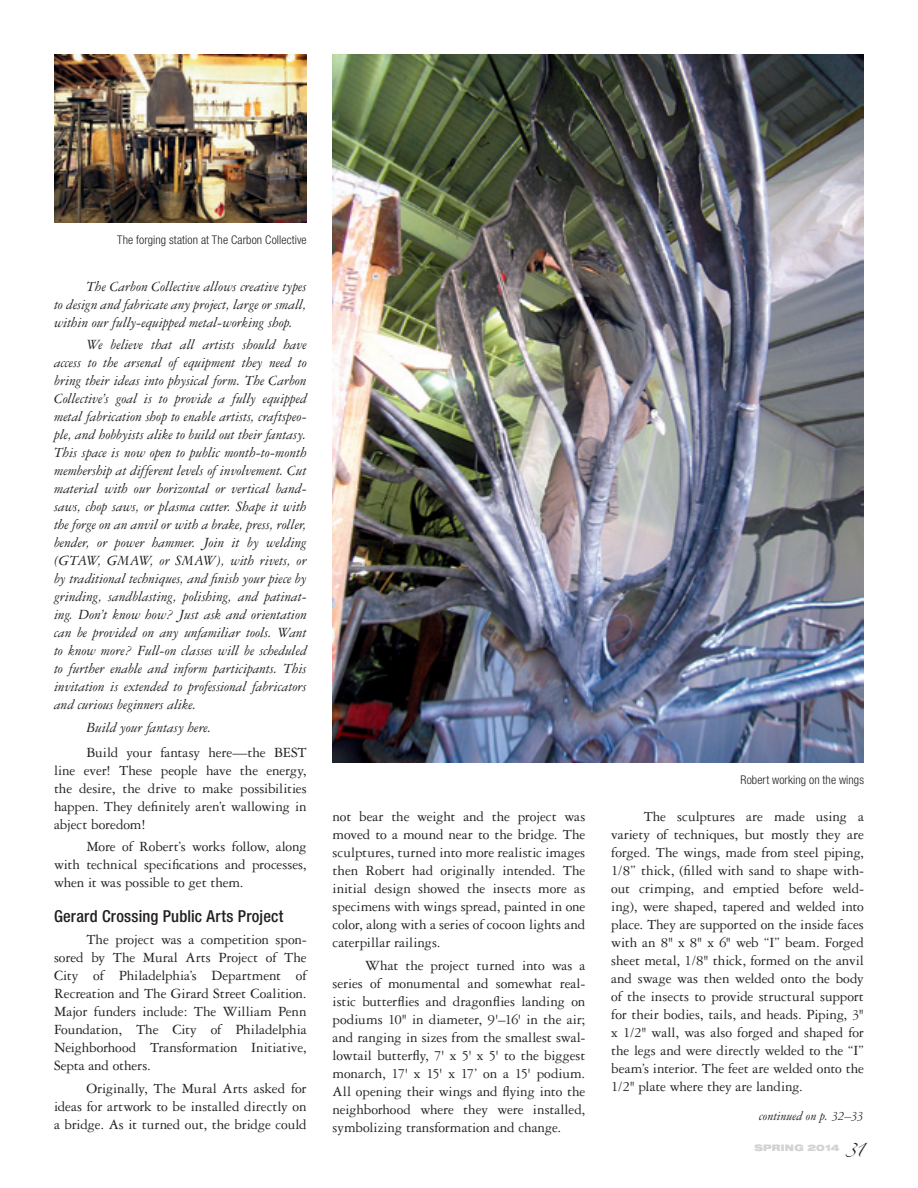
<style>
.page{position:relative;width:918px;height:1188px;background:#fff}
.page>*{position:absolute;margin:0;border:0;box-sizing:border-box;transform-origin:0 0}
.t1{font:500 condensed 16.5px "Helvetica Neue";letter-spacing:.015em;color:#231f20}
.t2{font:15px/18px "Garamond Three";letter-spacing:-.005em;color:#231f20;text-align:justify}
.t3{font:italic 15px/18px "Garamond Three";letter-spacing:-.005em;color:#231f20;text-align:justify}
.t4{font:italic 13.5px "Garamond Three";color:#231f20}
.t5{font:300 condensed 12px "Helvetica Neue";letter-spacing:.01em;color:#231f20}
.t6{font:900 expanded 9px "Helvetica Neue";letter-spacing:.02em;color:#d1d2d4}
.s1{font-family:"Zapfino";font-weight:400;font-stretch:normal;font-size:12px;color:#231f20}
</style>
<div class="page">
<img style="left:54px;top:54px;width:253px;height:168px">
<img style="left:333px;top:54px;width:531px;height:708px">
<p class="t5" style="left:117px;top:232px;width:191px">The forging station at The Carbon Collective</p>
<p class="t3" style="left:54px;top:277px;width:254px;text-indent:32px">The Carbon Collective allows creative types to design and fabricate any project, large or small, within our fully-equipped metal-working shop.</p>
<p class="t3" style="left:54px;top:336px;width:254px;text-indent:32px">We believe that all artists should have access to the arsenal of equipment they need to bring their ideas into physical form. The Carbon Collective’s goal is to provide a fully equipped metal fabrication shop to enable artists, craftspeo&shy;ple, and hobbyists alike to build out their fantasy.<br>This space is now open to public month-to-month membership at different levels of involvement. Cut material with our horizontal or vertical band&shy;saws, chop saws, or plasma cutter. Shape it with the forge on an anvil or with a brake, press, roller, bender, or power hammer. Join it by welding (GTAW, GMAW, or SMAW), with rivets, or by traditional techniques, and finish your piece by grinding, sandblasting, polishing, and patinat&shy;ing. Don’t know how? Just ask and orientation can be provided on any unfamiliar tools. Want to know more? Full-on classes will be scheduled to further enable and inform participants. This invitation is extended to professional fabricators and curious beginners alike.</p>
<p class="t3" style="left:86px;top:718px;width:127px">Build your fantasy here.</p>
<p class="t2" style="left:54px;top:743px;width:254px;text-indent:32px">Build your fantasy here—the BEST line ever! These people have the energy, the desire, the drive to make possibilities happen. They definitely aren’t wallowing in abject boredom!</p>
<p class="t2" style="left:54px;top:838px;width:254px;text-indent:32px">More of Robert’s works follow, along with technical specifications and processes, when it was possible to get them.</p>
<p class="t1" style="left:54px;top:906px;width:231px">Gerard Crossing Public Arts Project</p>
<p class="t2" style="left:54px;top:931px;width:254px;text-indent:32px">The project was a competition spon&shy;sored by The Mural Arts Project of The City of Philadelphia’s Department of Recreation and The Girard Street Coalition.<br>Major funders include: The William Penn Foundation, The City of Philadelphia Neighborhood Transformation Initiative, Septa and others.</p>
<p class="t2" style="left:54px;top:1079px;width:254px;text-indent:32px">Originally, The Mural Arts asked for ideas for artwork to be installed directly on a bridge. As it turned out, the bridge could</p>
<p class="t2" style="left:333px;top:808px;width:254px">not bear the weight and the project was moved to a mound near to the bridge. The sculptures, turned into more realistic images then Robert had originally intended. The initial design showed the insects more as specimens with wings spread, painted in one color, along with a series of cocoon lights and caterpillar railings.</p>
<p class="t2" style="left:333px;top:956px;width:254px;text-indent:32px">What the project turned into was a series of monumental and somewhat real&shy;istic butterflies and dragonflies landing on podiums 10" in diameter, 9'–16' in the air; and ranging in sizes from the smallest swal&shy;lowtail butterfly, 7' x 5' x 5' to the biggest monarch, 17' x 15' x 17’ on a 15' podium.<br>All opening their wings and flying into the neighborhood where they were installed, symbolizing transformation and change.</p>
<p class="t5" style="left:740px;top:772px;width:125px">Robert working on the wings</p>
<p class="t2" style="left:611px;top:808px;width:254px;text-indent:32px">The sculptures are made using a variety of techniques, but mostly they are forged. The wings, made from steel piping, 1/8” thick, (filled with sand to shape with&shy;out crimping, and emptied before weld&shy;ing), were shaped, tapered and welded into place. They are supported on the inside faces with an 8" x 8" x 6" web “I” beam. Forged sheet metal, 1/8" thick, formed on the anvil and swage was then welded onto the body of the insects to provide structural support for their bodies, tails, and heads. Piping, 3" x 1/2" wall, was also forged and shaped for the legs and were directly welded to the “I” beam’s interior. The feet are welded onto the 1/2" plate where they are landing.</p>
<p class="t4" style="left:759px;top:1109px;width:106px">continued on p. 32–33</p>
<p class="t6" style="left:754px;top:1142px;width:111px">SPRING 2014 <span class="s1">31</span></p>
</div>
